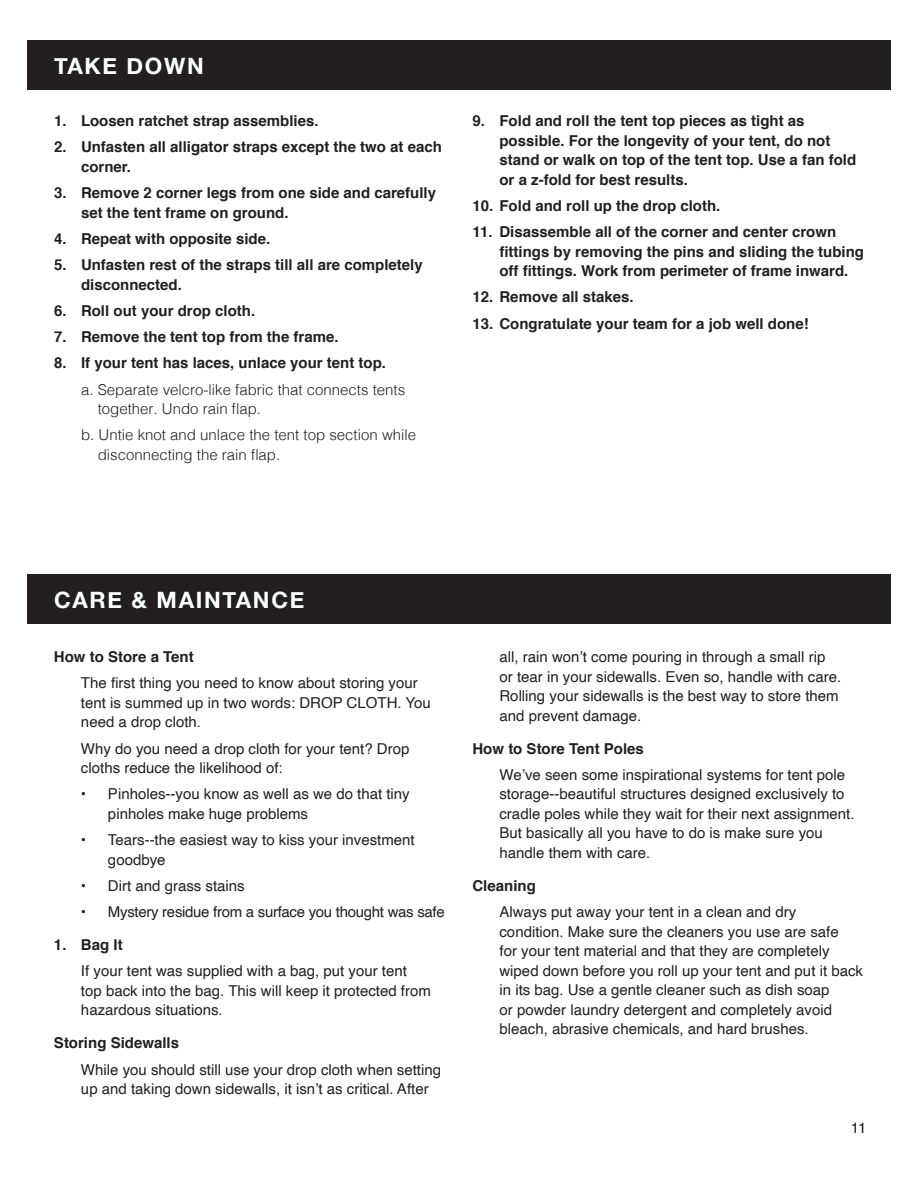
<style>
.page{position:relative;width:918px;height:1188px;background:#fff}
.page>*{position:absolute;margin:0;border:0;box-sizing:border-box;transform-origin:0 0}
.t1{font:700 22.5px "Helvetica Neue";letter-spacing:.075em;color:#fff}
.t2{font:15px/19.5px "Helvetica";color:#231f20}
.t3{font:700 15px/19.5px "Helvetica";color:#231f20}
.t4{font:300 15px/19.5px "Helvetica";color:#231f20}
.t5{font:15px "Helvetica";letter-spacing:-.02em;color:#231f20}
</style>
<div class="page">
<div style="left:27px;top:40px;width:864px;height:50px;background:#231f20"></div>
<div style="left:27px;top:574px;width:864px;height:50px;background:#231f20"></div>
<h1 class="t1" style="left:54px;top:49px;width:151px">TAKE DOWN</h1>
<p class="t3" style="left:54px;top:111px;width:266px">1. Loosen ratchet strap assemblies.</p>
<p class="t3" style="left:81px;top:138px;width:362px;text-indent:-27px">2. Unfasten all alligator straps except the two at each corner.</p>
<p class="t3" style="left:81px;top:183px;width:357px;text-indent:-27px">3. Remove 2 corner legs from one side and carefully set the tent frame on ground.</p>
<p class="t3" style="left:54px;top:229px;width:218px">4. Repeat with opposite side.</p>
<p class="t3" style="left:81px;top:255px;width:343px;text-indent:-27px">5. Unfasten rest of the straps till all are completely disconnected.</p>
<p class="t3" style="left:54px;top:301px;width:203px">6. Roll out your drop cloth.</p>
<p class="t3" style="left:54px;top:327px;width:286px">7. Remove the tent top from the frame.</p>
<p class="t3" style="left:54px;top:354px;width:334px">8. If your tent has laces, unlace your tent top.</p>
<p class="t4" style="left:98px;top:379px;width:309px;text-indent:-17px">a. Separate velcro-like fabric that connects tents together. Undo rain flap.</p>
<p class="t4" style="left:98px;top:424px;width:320px;text-indent:-17px">b. Untie knot and unlace the tent top section while disconnecting the rain flap.</p>
<p class="t3" style="left:500px;top:111px;width:358px;text-indent:-27px">9. Fold and roll the tent top pieces as tight as possible. For the longevity of your tent, do not stand or walk on top of the tent top. Use a fan fold or a z-fold for best results.</p>
<p class="t3" style="left:472px;top:196px;width:249px">10. Fold and roll up the drop cloth.</p>
<p class="t3" style="left:500px;top:222px;width:366px;text-indent:-27px">11. Disassemble all of the corner and center crown fittings by removing the pins and sliding the tubing off fittings. Work from perimeter of frame inward.</p>
<p class="t3" style="left:472px;top:288px;width:163px">12. Remove all stakes.</p>
<p class="t3" style="left:472px;top:314px;width:338px">13. Congratulate your team for a job well done!</p>
<h1 class="t1" style="left:54px;top:583px;width:252px">CARE &amp; MAINTANCE</h1>
<p class="t3" style="left:54px;top:647px;width:141px">How to Store a Tent</p>
<p class="t2" style="left:81px;top:674px;width:351px">The first thing you need to know about storing your tent is summed up in two words: DROP CLOTH. You need a drop cloth.</p>
<p class="t2" style="left:81px;top:739px;width:330px">Why do you need a drop cloth for your tent? Drop cloths reduce the likelihood of:</p>
<p class="t2" style="left:108px;top:785px;width:303px;text-indent:-27px">• Pinholes--you know as well as we do that tiny pinholes make huge problems</p>
<p class="t2" style="left:108px;top:831px;width:308px;text-indent:-27px">• Tears--the easiest way to kiss your investment goodbye</p>
<p class="t2" style="left:81px;top:876px;width:165px">• Dirt and grass stains</p>
<p class="t5" style="left:81px;top:900px;width:365px">• Mystery residue from a surface you thought was safe</p>
<p class="t3" style="left:54px;top:935px;width:70px">1. Bag It</p>
<p class="t2" style="left:81px;top:962px;width:351px">If your tent was supplied with a bag, put your tent top back into the bag. This will keep it protected from hazardous situations.</p>
<p class="t3" style="left:54px;top:1033px;width:127px">Storing Sidewalls</p>
<p class="t2" style="left:81px;top:1060px;width:362px">While you should still use your drop cloth when setting up and taking down sidewalls, it isn’t as critical. After</p>
<p class="t2" style="left:499px;top:648px;width:343px">all, rain won’t come pouring in through a small rip or tear in your sidewalls. Even so, handle with care.<br>Rolling your sidewalls is the best way to store them and prevent damage.</p>
<p class="t3" style="left:472px;top:739px;width:173px">How to Store Tent Poles</p>
<p class="t2" style="left:499px;top:765px;width:357px">We’ve seen some inspirational systems for tent pole storage--beautiful structures designed exclusively to cradle poles while they wait for their next assignment.<br>But basically all you have to do is make sure you handle them with care.</p>
<p class="t3" style="left:472px;top:876px;width:65px">Cleaning</p>
<p class="t2" style="left:499px;top:903px;width:365px">Always put away your tent in a clean and dry condition. Make sure the cleaners you use are safe<br>for your tent material and that they are completely wiped down before you roll up your tent and put it back in its bag. Use a gentle cleaner such as dish soap<br>or powder laundry detergent and completely avoid bleach, abrasive chemicals, and hard brushes.</p>
<p class="t2" style="left:851px;top:1119px;width:17px">11</p>
</div>
